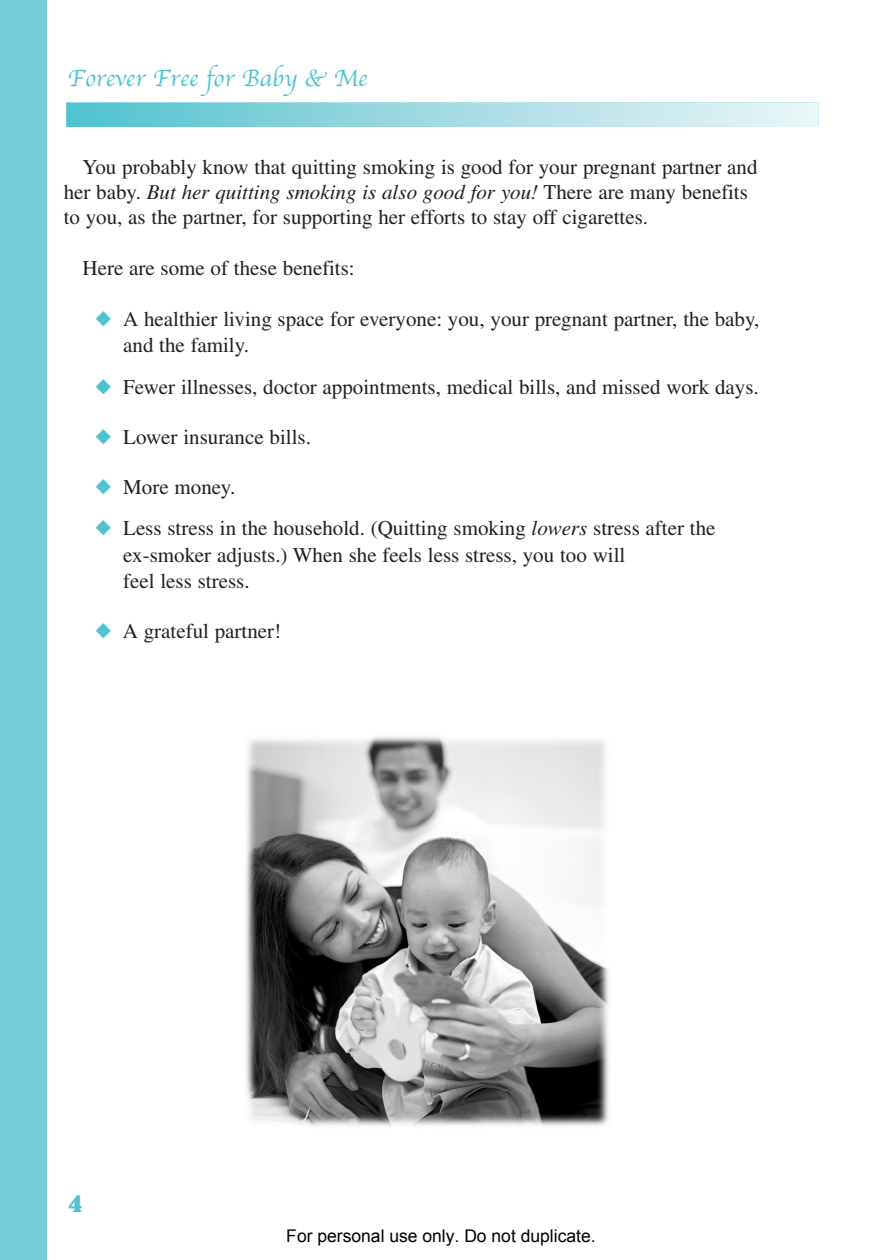
<style>
.page{position:relative;width:882px;height:1260px;background:#fff}
.page>*{position:absolute;margin:0;border:0;box-sizing:border-box;transform-origin:0 0}
.t1{font:700 28px "Belwe";color:#4ec3cf}
.t2{font:24.5px "Apple Chancery";color:#4ec3cf}
.t3{font:21px/26.2px "Times";color:#231f20}
.t4{font:17.5px "Arial";color:#000}
.s1{font-style:italic}
.s2{color:#4ec3cf}
</style>
<div class="page">
<div style="left:66px;top:103px;width:752px;height:24px;background:linear-gradient(to right,#52c2ce,#eef5f7)"></div>
<div style="left:0;top:0;width:46px;height:1260px;background:#77ced7"></div>
<img style="left:245px;top:736px;width:364px;height:390px">
<p class="t2" style="left:68px;top:63px;width:301px">Forever Free for Baby &amp; Me</p>
<p class="t3" style="left:64px;top:156px;width:695px;line-height:25.2px;text-indent:19px">You probably know that quitting smoking is good for your pregnant partner and her baby. <span class="s1">But her quitting smoking is also good for you!</span> There are many benefits to you, as the partner, for supporting her efforts to stay off cigarettes.</p>
<p class="t3" style="left:83px;top:257px;width:274px">Here are some of these benefits:</p>
<p class="t3" style="left:123px;top:308px;width:638px;text-indent:-28px"><span class="s2">◆</span> A healthier living space for everyone: you, your pregnant partner, the baby, and the family.</p>
<p class="t3" style="left:95px;top:376px;width:665px"><span class="s2">◆</span> Fewer illnesses, doctor appointments, medical bills, and missed work days.</p>
<p class="t3" style="left:95px;top:426px;width:217px"><span class="s2">◆</span> Lower insurance bills.</p>
<p class="t3" style="left:95px;top:476px;width:142px"><span class="s2">◆</span> More money.</p>
<p class="t3" style="left:123px;top:517px;width:594px;text-indent:-28px"><span class="s2">◆</span> Less stress in the household. (Quitting smoking <span class="s1">lowers</span> stress after the ex-smoker adjusts.) When she feels less stress, you too will<br>feel less stress.</p>
<p class="t3" style="left:95px;top:620px;width:188px"><span class="s2">◆</span> A grateful partner!</p>
<h1 class="t1" style="left:68px;top:1192px;width:17px">4</h1>
<p class="t4" style="left:286px;top:1225px;width:311px">For personal use only. Do not duplicate.</p>
</div>
